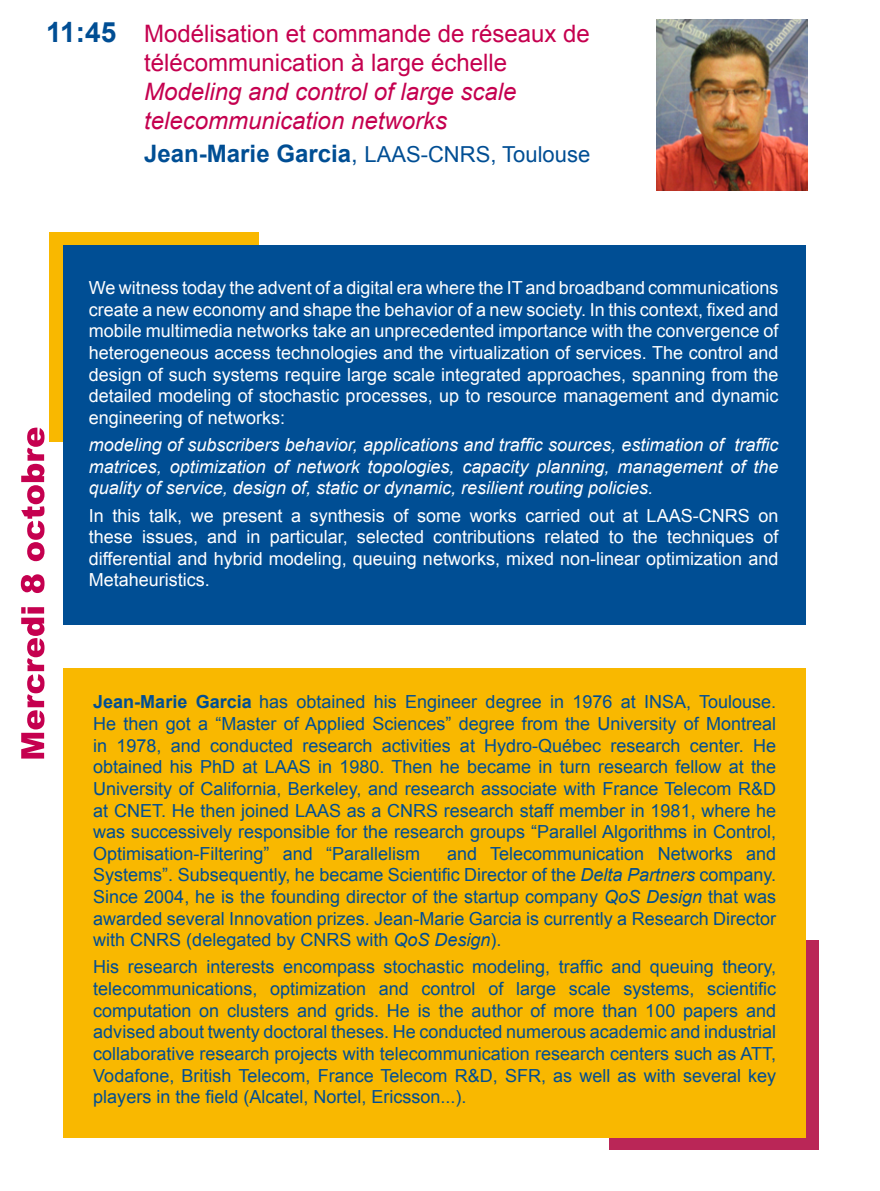
<style>
.page{position:relative;width:880px;height:1191px;background:#fff}
.page>*{position:absolute;margin:0;border:0;box-sizing:border-box;transform-origin:0 0}
.t1{font:24px/28.8px "Arial";color:#c5004f}
.t2{font:italic 24px/28.8px "Arial";color:#c5004f}
.t3{font:22px "Arial";color:#004e94}
.t4{font:18px/21.6px "Arial";color:#004e94;text-align:justify}
.t5{font:18px/21.6px "Arial";color:#fff;text-align:justify}
.t6{font:italic 18px/21.6px "Arial";color:#fff;text-align:justify}
.s1{font-weight:700;font-size:28px;color:#004e94}
.s2{font-weight:700;font-size:24px}
.s3{font-size:24px}
.s4{font-weight:700}
.s5{font-style:italic}
</style>
<div class="page">
<div style="left:49px;top:231px;width:210px;height:210px;background:#f9b800"></div>
<div style="left:609px;top:939px;width:209px;height:210px;background:#ba2657"></div>
<div style="left:63px;top:668px;width:743px;height:469px;background:#f9b800"></div>
<div style="left:63px;top:246px;width:743px;height:379px;background:#004e94"></div>
<svg style="left:21px;top:427px;width:24px;height:331px"></svg>
<img style="left:656px;top:20px;width:151px;height:170px">
<h1 class="t1" style="left:144px;top:19px;width:447px;text-indent:-98px"><span class="s1">11:45</span> Modélisation et commande de réseaux de télécommunication à large échelle</h1>
<h1 class="t2" style="left:144px;top:77px;width:374px">Modeling and control of large scale telecommunication networks</h1>
<p class="t3" style="left:144px;top:142px;width:447px"><span class="s2">Jean-Marie Garcia</span><span class="s3">,</span> LAAS-CNRS, Toulouse</p>
<p class="t5" style="left:89px;top:277px;width:691px">We witness today the advent of a digital era where the IT and broadband communications create a new economy and shape the behavior of a new society. In this context, fixed and mobile multimedia networks take an unprecedented importance with the convergence of heterogeneous access technologies and the virtualization of services. The control and design of such systems require large scale integrated approaches, spanning from the detailed modeling of stochastic processes, up to resource management and dynamic engineering of networks:</p>
<p class="t6" style="left:89px;top:434px;width:691px">modeling of subscribers behavior, applications and traffic sources, estimation of traffic matrices, optimization of network topologies, capacity planning, management of the quality of service, design of, static or dynamic, resilient routing policies.</p>
<p class="t5" style="left:89px;top:504px;width:691px">In this talk, we present a synthesis of some works carried out at LAAS-CNRS on these issues, and in particular, selected contributions related to the techniques of differential and hybrid modeling, queuing networks, mixed non-linear optimization and Metaheuristics.</p>
<p class="t4" style="left:93px;top:691px;width:684px"><span class="s4">Jean-Marie Garcia</span> has obtained his Engineer degree in 1976 at INSA, Toulouse.<br>He then got a “Master of Applied Sciences” degree from the University of Montreal in 1978, and conducted research activities at Hydro-Québec research center. He obtained his PhD at LAAS in 1980. Then he became in turn research fellow at the University of California, Berkeley, and research associate with France Telecom R&amp;D at CNET. He then joined LAAS as a CNRS research staff member in 1981, where he was successively responsible for the research groups “Parallel Algorithms in Control, Optimisation-Filtering” and “Parallelism</p>
<p class="t4" style="left:93px;top:842px;width:684px;text-indent:354px">and Telecommunication Networks and Systems”. Subsequently, he became Scientific Director of the <span class="s5">Delta Partners</span> company.<br>Since 2004, he is the founding director of the startup company <span class="s5">QoS Design</span> that was awarded several Innovation prizes. Jean-Marie Garcia is currently a Research Director with CNRS (delegated by CNRS with <span class="s5">QoS Design</span>).</p>
<p class="t4" style="left:93px;top:956px;width:684px">His research interests encompass stochastic modeling, traffic and queuing theory, telecommunications, optimization and control of large scale systems, scientific computation on clusters and grids. He is the author of more than 100 papers and advised about twenty doctoral theses. He conducted numerous academic and industrial collaborative research projects with telecommunication research centers such as ATT, Vodafone, British Telecom, France Telecom R&amp;D, SFR, as well as with several key players in the field (Alcatel, Nortel, Ericsson...).</p>
</div>
